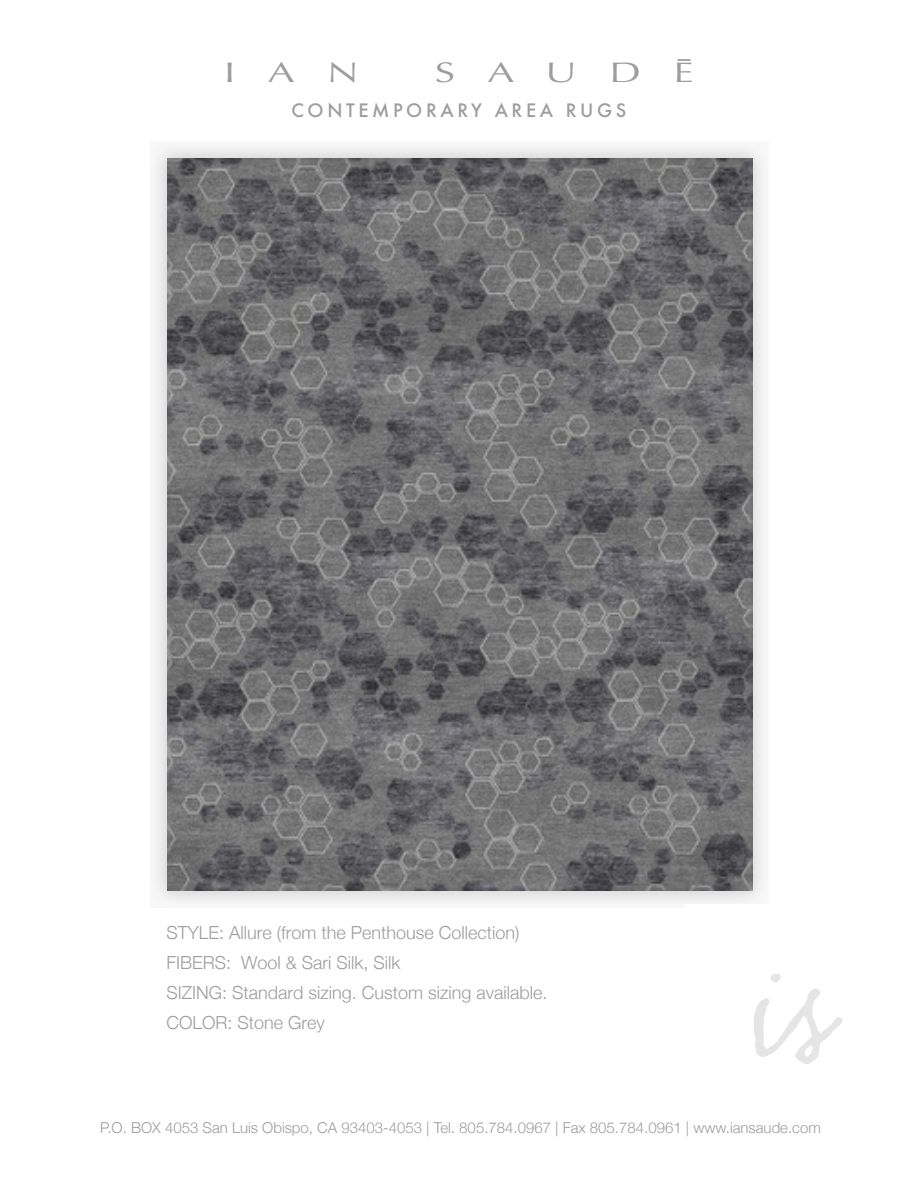
<style>
.page{position:relative;width:918px;height:1188px;background:#fff}
.page>*{position:absolute;margin:0;border:0;box-sizing:border-box;transform-origin:0 0}
.t1{font:28.35px "Optima";letter-spacing:.8em;color:#9d9d9d;scale:1.43 1}
.t2{font:300 18px/30px "Helvetica Neue";color:#9d9d9d}
.t3{font:500 18px "Futura";letter-spacing:.2em;color:#9d9d9d}
.t4{font:300 15px "Helvetica Neue";color:#9d9d9d}
</style>
<div class="page">
<div style="left:150px;top:141px;width:618px;height:767px;background:linear-gradient(to right,#ededed,#ededed)"></div>
<img style="left:684px;top:904px;width:84px;height:4px">
<svg style="left:770px;top:974px;width:11px;height:9px"></svg>
<svg style="left:754px;top:989px;width:88px;height:75px"></svg>
<svg style="left:678px;top:59px;width:12px;height:2px"></svg>
<img style="left:167px;top:158px;width:586px;height:733px">
<h1 class="t1" style="left:224px;top:56px;width:96px">IAN</h1>
<h1 class="t1" style="left:435px;top:56px;width:183px">SAUDE</h1>
<p class="t3" style="left:292px;top:98px;width:336px">CONTEMPORARY AREA RUGS</p>
<p class="t2" style="left:166px;top:916px;width:383px">STYLE: Allure (from the Penthouse Collection)<br>FIBERS: Wool &amp; Sari Silk, Silk<br>SIZING: Standard sizing. Custom sizing available.<br>COLOR: Stone Grey</p>
<p class="t4" style="left:100px;top:1115px;width:722px">P.O. BOX 4053 San Luis Obispo, CA 93403-4053 | Tel. 805.784.0967 | Fax 805.784.0961 | www.iansaude.com</p>
</div>
